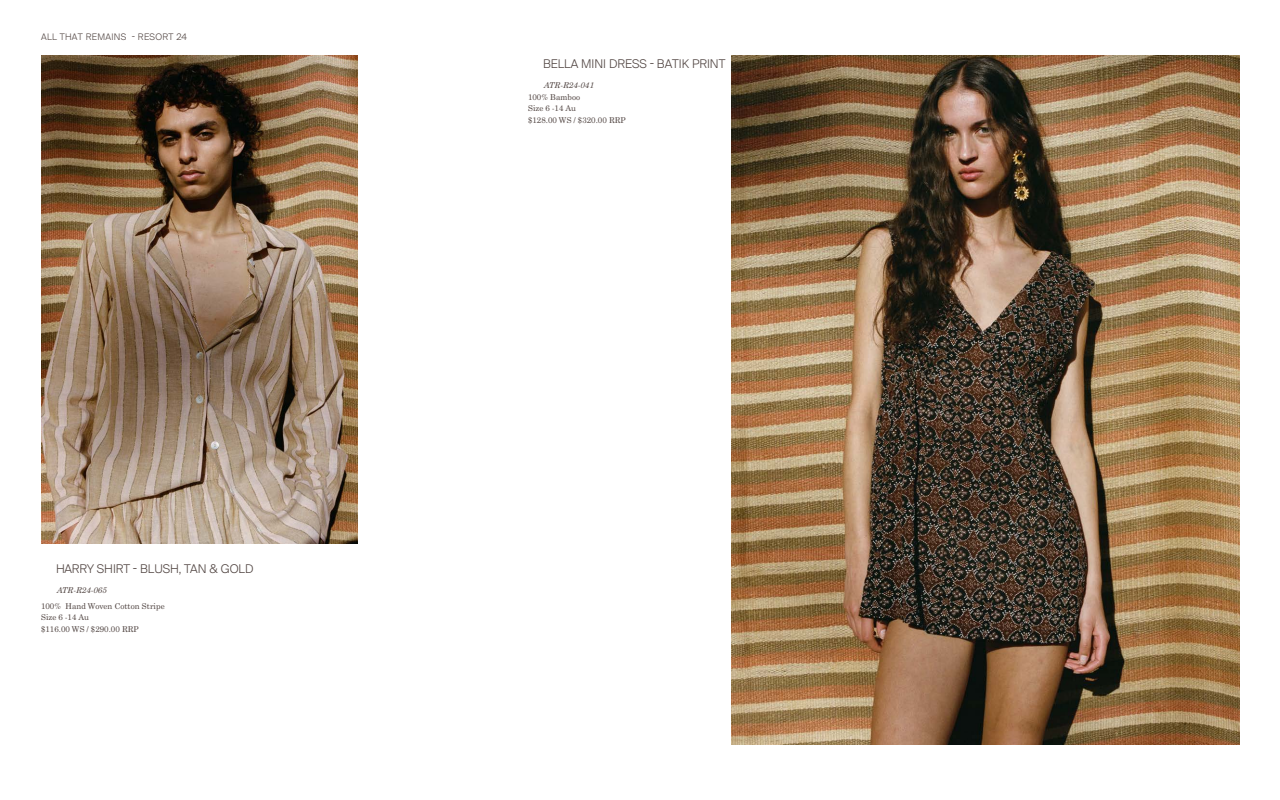
<style>
.page{position:relative;width:1280px;height:800px;background:#fff}
.page>*{position:absolute;margin:0;border:0;box-sizing:border-box;transform-origin:0 0}
.t1{font:300 12px "Suisse Intl";color:#524643}
.t2{font:300 9px "Suisse Intl";letter-spacing:.04em;color:#524643}
.t3{font:8px "Academico";color:#524643}
.t4{font:italic 8px "Academico";color:#524643}
</style>
<div class="page">
<img style="left:41px;top:56px;width:317px;height:488px">
<img style="left:731px;top:56px;width:508px;height:688px">
<p class="t2" style="left:41px;top:31px;width:148px">ALL THAT REMAINS - RESORT 24</p>
<p class="t1" style="left:56px;top:562px;width:199px">HARRY SHIRT - BLUSH, TAN &amp; GOLD</p>
<p class="t4" style="left:57px;top:584px;width:52px">ATR-R24-065</p>
<p class="t3" style="left:41px;top:599px;width:125px">100% Hand Woven Cotton Stripe</p>
<p class="t3" style="left:41px;top:611px;width:50px">Size 6 -14 Au</p>
<p class="t3" style="left:41px;top:622px;width:99px">$116.00 WS / $290.00 RRP</p>
<p class="t1" style="left:543px;top:57px;width:184px">BELLA MINI DRESS - BATIK PRINT</p>
<p class="t4" style="left:544px;top:79px;width:52px">ATR-R24-041</p>
<p class="t3" style="left:528px;top:90px;width:54px">100% Bamboo</p>
<p class="t3" style="left:528px;top:102px;width:50px">Size 6 -14 Au</p>
<p class="t3" style="left:528px;top:113px;width:99px">$128.00 WS / $320.00 RRP</p>
</div>
